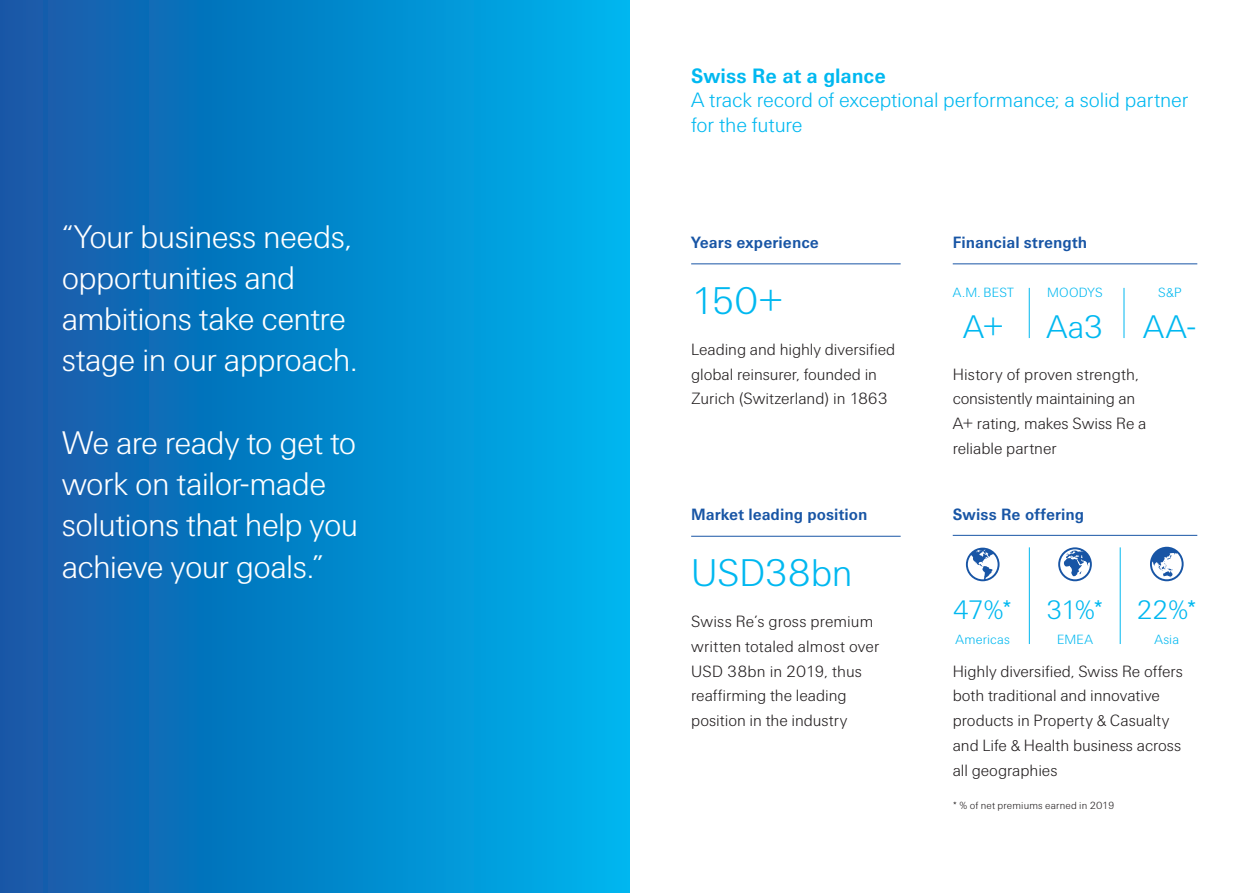
<style>
.page{position:relative;width:1259px;height:893px;background:#fff}
.page>*{position:absolute;margin:0;border:0;box-sizing:border-box;transform-origin:0 0}
.t1{font:300 39px "Swiss Re Sans OT";letter-spacing:-.01em;color:#00b8f0}
.t2{font:300 33px/41.2px "Swiss Re Sans OT";letter-spacing:-.02em;color:#fff}
.t3{font:300 33px "Swiss Re Sans OT";color:#00b8f0}
.t4{font:300 27px "Swiss Re Sans OT";color:#00b8f0}
.t5{font:300 21px/24.8px "Swiss Re Sans OT";letter-spacing:-.005em;color:#00b8f0}
.t6{font:700 21px "Swiss Re Sans OT";color:#00b8f0}
.t7{font:300 16.5px/24.8px "Swiss Re Sans OT";color:#231f20}
.t8{font:700 16.5px "Swiss Re Sans OT";letter-spacing:.005em;color:#1855a5}
.t9{font:300 13.5px "Swiss Re Sans OT";letter-spacing:.01em;color:#00b8f0}
.t10{font:300 10.5px "Swiss Re Sans OT";letter-spacing:.015em;color:#231f20}
</style>
<div class="page">
<div style="left:0;top:0;width:629px;height:893px;background:linear-gradient(to right,#1355a5,#00b4ee)"></div>
<svg style="left:966px;top:548px;width:33px;height:33px"></svg>
<svg style="left:1150px;top:547px;width:33px;height:34px"></svg>
<svg style="left:1058px;top:547px;width:34px;height:34px"></svg>
<hr style="left:691px;top:263px;width:209px;height:1px;background:#1855a5">
<hr style="left:691px;top:536px;width:209px;height:1px;background:#1855a5">
<hr style="left:952px;top:263px;width:245px;height:1px;background:#1855a5">
<hr style="left:952px;top:535px;width:245px;height:1px;background:#1855a5">
<hr style="left:1028px;top:288px;width:1px;height:50px;background:#00b8f0">
<hr style="left:1029px;top:547px;width:1px;height:97px;background:#00b8f0">
<hr style="left:1119px;top:547px;width:1px;height:97px;background:#00b8f0">
<hr style="left:1123px;top:288px;width:1px;height:50px;background:#00b8f0">
<h2 class="t2" style="left:62px;top:216px;width:297px">“Your business needs, opportunities and ambitions take centre stage in our approach.</h2>
<h2 class="t2" style="left:62px;top:422px;width:298px">We are ready to get to work on tailor-made solutions that help you achieve your goals.”</h2>
<p class="t6" style="left:691px;top:63px;width:196px">Swiss Re at a glance</p>
<p class="t5" style="left:691px;top:88px;width:499px">A track record of exceptional performance; a solid partner for the future</p>
<p class="t8" style="left:691px;top:232px;width:129px">Years experience</p>
<h1 class="t1" style="left:691px;top:278px;width:93px">150+</h1>
<p class="t7" style="left:691px;top:337px;width:206px">Leading and highly diversified global reinsurer, founded in<br>Zurich (Switzerland) in 1863</p>
<p class="t8" style="left:691px;top:504px;width:178px">Market leading position</p>
<h1 class="t1" style="left:691px;top:550px;width:163px">USD38bn</h1>
<p class="t7" style="left:691px;top:609px;width:190px">Swiss Re’s gross premium written totaled almost over<br>USD 38bn in 2019, thus reaffirming the leading position in the industry</p>
<p class="t8" style="left:952px;top:232px;width:136px">Financial strength</p>
<p class="t9" style="left:953px;top:285px;width:63px">A.M. BEST</p>
<h2 class="t3" style="left:963px;top:308px;width:42px">A+</h2>
<p class="t9" style="left:1047px;top:285px;width:57px">MOODYS</p>
<h2 class="t3" style="left:1046px;top:308px;width:58px">Aa3</h2>
<p class="t9" style="left:1158px;top:285px;width:25px">S&amp;P</p>
<h2 class="t3" style="left:1143px;top:308px;width:55px">AA-</h2>
<p class="t7" style="left:952px;top:362px;width:195px">History of proven strength, consistently maintaining an<br>A+ rating, makes Swiss Re a reliable partner</p>
<p class="t8" style="left:952px;top:504px;width:133px">Swiss Re offering</p>
<h3 class="t4" style="left:953px;top:594px;width:61px">47%*</h3>
<p class="t9" style="left:955px;top:631px;width:56px">Americas</p>
<h3 class="t4" style="left:1046px;top:594px;width:59px">31%*</h3>
<p class="t9" style="left:1057px;top:631px;width:38px">EMEA</p>
<h3 class="t4" style="left:1136px;top:594px;width:62px">22%*</h3>
<p class="t9" style="left:1154px;top:631px;width:26px">Asia</p>
<p class="t7" style="left:952px;top:659px;width:232px">Highly diversified, Swiss Re offers both traditional and innovative products in Property &amp; Casualty and Life &amp; Health business across all geographies</p>
<p class="t10" style="left:952px;top:799px;width:163px">* % of net premiums earned in 2019</p>
</div>
